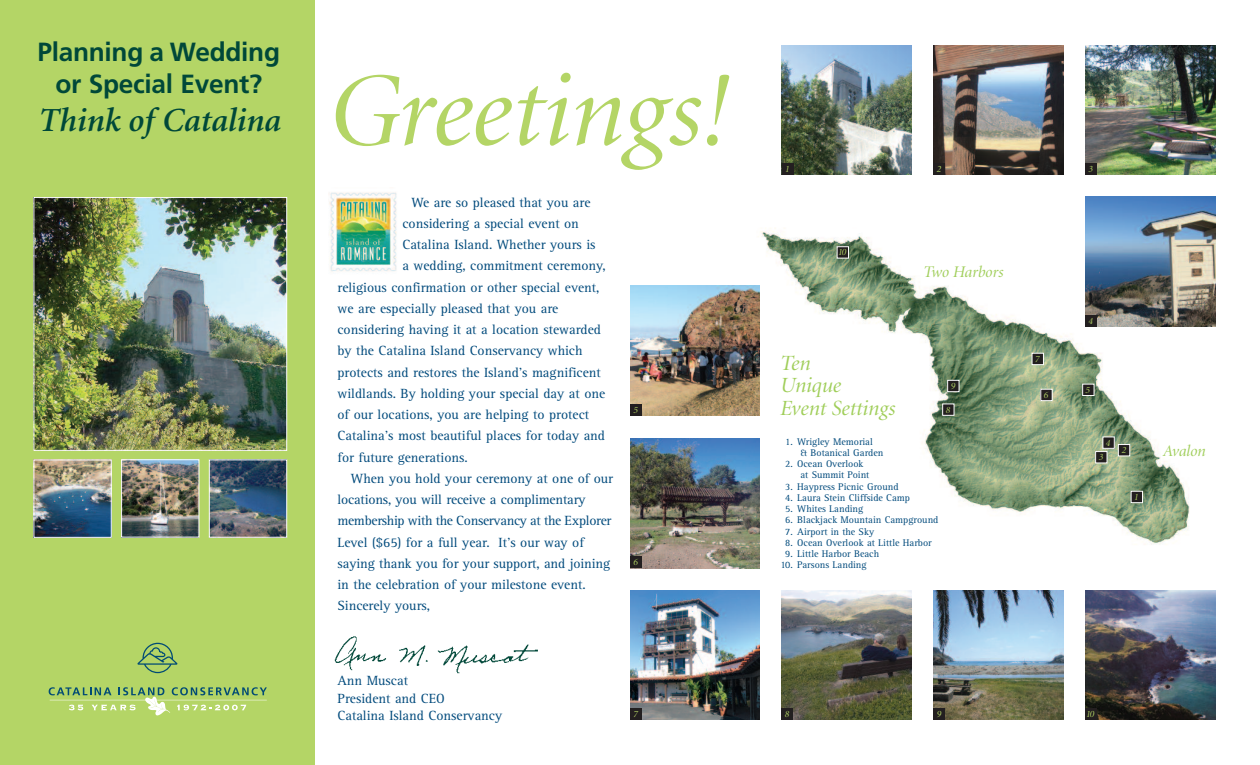
<style>
.page{position:relative;width:1260px;height:765px;background:#fff}
.page>*{position:absolute;margin:0;border:0;box-sizing:border-box;transform-origin:0 0}
.t1{font:italic 105px "Minion Display";color:#b4d566}
.t2{font:italic 600 33.75px "Minion";color:#004839}
.t3{font:700 26.25px/32.5px "Frutiger";letter-spacing:-.01em;color:#004839;text-align:center}
.t4{font:italic 21.62px/22.5px "Minion Display";color:#a0ce5a}
.t5{font:italic 16.25px "Minion Display";color:#a0ce5a}
.t6{font:13.75px/17.5px "Rotis Serif";color:#004a7c}
.t7{font:13.75px "Rotis Serif";letter-spacing:-.02em;color:#004a7c}
.t8{font:10px/11.2px "Rotis Serif";color:#004a7c}
.t9{font:italic 9.62px "Minion Display";color:#b4d566}
</style>
<div class="page">
<img style="left:334px;top:636px;width:204px;height:38px">
<div style="left:0;top:0;width:315px;height:765px;background:#b4d566"></div>
<svg style="left:137px;top:643px;width:41px;height:30px"></svg>
<svg style="left:49px;top:687px;width:218px;height:28px"></svg>
<img style="left:36px;top:199px;width:249px;height:250px">
<div style="left:34px;top:197px;width:253px;height:254px;border:1px solid #fff"></div>
<img style="left:36px;top:462px;width:73px;height:74px">
<div style="left:34px;top:460px;width:77px;height:78px;border:1px solid #fff"></div>
<img style="left:123px;top:462px;width:74px;height:73px">
<div style="left:121px;top:460px;width:78px;height:77px;border:1px solid #fff"></div>
<img style="left:211px;top:462px;width:74px;height:73px">
<div style="left:209px;top:460px;width:78px;height:77px;border:1px solid #fff"></div>
<img style="left:747px;top:228px;width:443px;height:317px">
<img style="left:1085px;top:45px;width:130px;height:130px">
<img style="left:1085px;top:197px;width:130px;height:130px">
<img style="left:934px;top:45px;width:130px;height:130px">
<img style="left:630px;top:590px;width:130px;height:130px">
<img style="left:781px;top:590px;width:130px;height:130px">
<img style="left:933px;top:590px;width:130px;height:130px">
<img style="left:1085px;top:590px;width:130px;height:130px">
<img style="left:782px;top:45px;width:130px;height:130px">
<img style="left:630px;top:438px;width:130px;height:130px">
<img style="left:630px;top:286px;width:130px;height:130px">
<div style="left:1119px;top:445px;width:11px;height:11px;background:#231f20"></div>
<div style="left:1118px;top:444px;width:12px;height:12px;border:1px solid #fff"></div>
<div style="left:782px;top:163px;width:11px;height:12px;background:#231f20"></div>
<div style="left:933px;top:163px;width:12px;height:12px;background:#231f20"></div>
<div style="left:1085px;top:163px;width:12px;height:12px;background:#231f20"></div>
<div style="left:1085px;top:315px;width:12px;height:12px;background:#231f20"></div>
<div style="left:630px;top:557px;width:12px;height:11px;background:#231f20"></div>
<div style="left:630px;top:404px;width:12px;height:12px;background:#231f20"></div>
<div style="left:630px;top:708px;width:12px;height:12px;background:#231f20"></div>
<div style="left:781px;top:708px;width:12px;height:12px;background:#231f20"></div>
<div style="left:933px;top:708px;width:12px;height:12px;background:#231f20"></div>
<div style="left:1085px;top:708px;width:12px;height:12px;background:#231f20"></div>
<div style="left:1096px;top:452px;width:11px;height:11px;background:#231f20"></div>
<div style="left:1095px;top:451px;width:12px;height:12px;border:1px solid #fff"></div>
<div style="left:1041px;top:389px;width:11px;height:11px;background:#231f20"></div>
<div style="left:1041px;top:389px;width:11px;height:12px;border:1px solid #fff"></div>
<div style="left:943px;top:404px;width:11px;height:11px;background:#231f20"></div>
<div style="left:942px;top:404px;width:12px;height:11px;border:1px solid #fff"></div>
<div style="left:1131px;top:491px;width:11px;height:12px;background:#231f20"></div>
<div style="left:1131px;top:491px;width:12px;height:12px;border:1px solid #fff"></div>
<div style="left:1103px;top:437px;width:11px;height:11px;background:#231f20"></div>
<div style="left:1103px;top:437px;width:11px;height:12px;border:1px solid #fff"></div>
<div style="left:1083px;top:384px;width:11px;height:11px;background:#231f20"></div>
<div style="left:1083px;top:384px;width:11px;height:12px;border:1px solid #fff"></div>
<div style="left:1032px;top:353px;width:11px;height:11px;background:#231f20"></div>
<div style="left:1032px;top:353px;width:12px;height:12px;border:1px solid #fff"></div>
<div style="left:948px;top:380px;width:11px;height:12px;background:#231f20"></div>
<div style="left:948px;top:380px;width:11px;height:12px;border:1px solid #fff"></div>
<div style="left:837px;top:247px;width:11px;height:11px;background:#231f20"></div>
<div style="left:837px;top:247px;width:12px;height:11px;border:1px solid #fff"></div>
<img style="left:329px;top:192px;width:68px;height:80px">
<h3 class="t3" style="left:38px;top:38px;width:244px">Planning a Wedding or Special Event?</h3>
<h2 class="t2" style="left:38px;top:107px;width:244px">Think of Catalina</h2>
<h1 class="t1" style="left:325px;top:70px;width:402px">Greetings!</h1>
<p class="t6" style="left:411px;top:195px;width:181px">We are so pleased that you are</p>
<p class="t6" style="left:402px;top:216px;width:178px">considering a special event on</p>
<p class="t6" style="left:402px;top:237px;width:195px">Catalina Island. Whether yours is</p>
<p class="t6" style="left:402px;top:259px;width:205px">a wedding, commitment ceremony,</p>
<p class="t6" style="left:337px;top:280px;width:264px">religious confirmation or other special event,</p>
<p class="t6" style="left:337px;top:301px;width:222px">we are especially pleased that you are</p>
<p class="t6" style="left:337px;top:322px;width:265px">considering having it at a location stewarded</p>
<p class="t6" style="left:337px;top:344px;width:247px">by the Catalina Island Conservancy which</p>
<p class="t6" style="left:337px;top:365px;width:265px">protects and restores the Island’s magnificent</p>
<p class="t6" style="left:337px;top:386px;width:269px">wildlands. By holding your special day at one</p>
<p class="t6" style="left:337px;top:407px;width:253px">of our locations, you are helping to protect</p>
<p class="t6" style="left:337px;top:429px;width:269px">Catalina’s most beautiful places for today and</p>
<p class="t6" style="left:337px;top:450px;width:132px">for future generations.</p>
<p class="t6" style="left:351px;top:471px;width:263px">When you hold your ceremony at one of our</p>
<p class="t6" style="left:337px;top:492px;width:250px">locations, you will receive a complimentary</p>
<p class="t7" style="left:337px;top:516px;width:275px">membership with the Conservancy at the Explorer</p>
<p class="t6" style="left:337px;top:535px;width:248px">Level ($65) for a full year. It’s our way of</p>
<p class="t6" style="left:338px;top:556px;width:274px">saying thank you for your support, and joining</p>
<p class="t6" style="left:338px;top:577px;width:250px">in the celebration of your milestone event.</p>
<p class="t6" style="left:338px;top:599px;width:94px">Sincerely yours,</p>
<p class="t9" style="left:633px;top:406px;width:6px">5</p>
<p class="t9" style="left:633px;top:559px;width:6px">6</p>
<p class="t9" style="left:785px;top:165px;width:6px">1</p>
<p class="t9" style="left:937px;top:165px;width:6px">2</p>
<p class="t9" style="left:1088px;top:165px;width:6px">3</p>
<p class="t9" style="left:838px;top:249px;width:10px">10</p>
<p class="t5" style="left:923px;top:266px;width:82px">Two Harbors</p>
<h3 class="t4" style="left:779px;top:353px;width:117px">Ten<br>Unique<br>Event Settings</h3>
<p class="t9" style="left:951px;top:382px;width:6px">9</p>
<p class="t9" style="left:945px;top:406px;width:6px">8</p>
<p class="t8" style="left:800px;top:437px;width:85px;text-indent:-15px">1. Wrigley Memorial<br>&amp; Botanical Garden</p>
<p class="t8" style="left:800px;top:459px;width:71px;text-indent:-15px">2. Ocean Overlook at Summit Point</p>
<p class="t8" style="left:785px;top:482px;width:115px">3. Haypress Picnic Ground</p>
<p class="t8" style="left:785px;top:493px;width:126px">4. Laura Stein Cliffside Camp</p>
<p class="t8" style="left:785px;top:504px;width:80px">5. Whites Landing</p>
<p class="t8" style="left:785px;top:516px;width:155px">6. Blackjack Mountain Campground</p>
<p class="t8" style="left:785px;top:527px;width:90px">7. Airport in the Sky</p>
<p class="t8" style="left:785px;top:538px;width:148px">8. Ocean Overlook at Little Harbor</p>
<p class="t8" style="left:785px;top:549px;width:95px">9. Little Harbor Beach</p>
<p class="t8" style="left:781px;top:561px;width:88px">10. Parsons Landing</p>
<p class="t9" style="left:1035px;top:355px;width:6px">7</p>
<p class="t9" style="left:1043px;top:391px;width:6px">6</p>
<p class="t9" style="left:1088px;top:317px;width:6px">4</p>
<p class="t9" style="left:1085px;top:386px;width:6px">5</p>
<p class="t9" style="left:1106px;top:439px;width:6px">4</p>
<p class="t9" style="left:1099px;top:453px;width:6px">3</p>
<p class="t9" style="left:1121px;top:446px;width:6px">2</p>
<p class="t9" style="left:1134px;top:493px;width:6px">1</p>
<p class="t5" style="left:1163px;top:444px;width:44px">Avalon</p>
<p class="t6" style="left:338px;top:673px;width:166px">Ann Muscat<br>President and CEO<br>Catalina Island Conservancy</p>
<p class="t9" style="left:633px;top:710px;width:6px">7</p>
<p class="t9" style="left:785px;top:710px;width:6px">8</p>
<p class="t9" style="left:937px;top:710px;width:6px">9</p>
<p class="t9" style="left:1086px;top:710px;width:10px">10</p>
</div>
